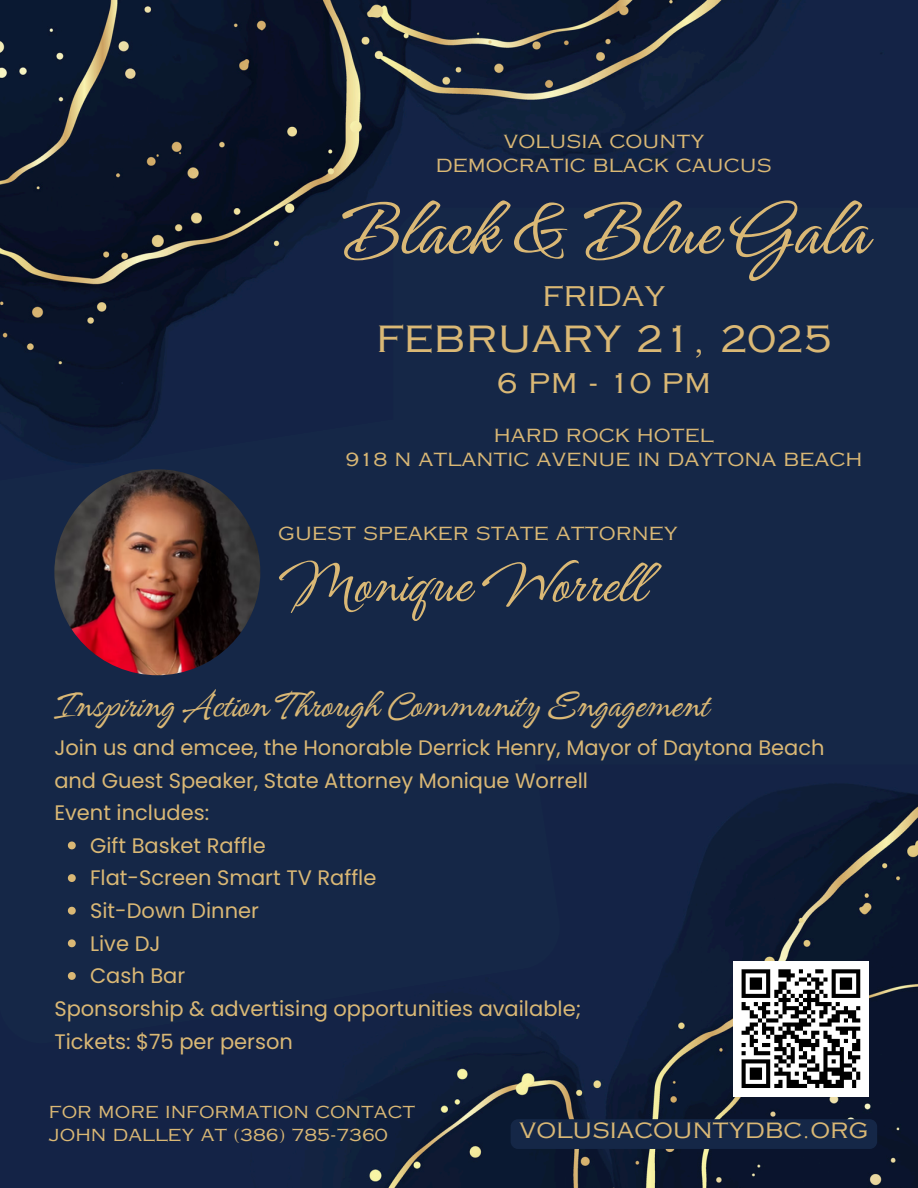
<style>
.page{position:relative;width:918px;height:1188px;background:#fff}
.page>*{position:absolute;margin:0;border:0;box-sizing:border-box;transform-origin:0 0}
.t1{font:74.25px "Angeletta";color:#dab875}
.t2{font:54px "Angeletta";color:#dab875}
.t3{font:36px "Angeletta";color:#dab875}
.t4{font:36px "Copperplate Gothic LT Pro 32 AB";color:#dab875}
.t5{font:27px "Copperplate Gothic LT Pro 32 AB";color:#dab875}
.t6{font:21px/32.7px "Poppins";color:#dab875}
.t7{font:21px "Copperplate Gothic LT Pro 32 AB";color:#dab875}
.t8{font:18px "Copperplate Gothic LT Pro 32 AB";color:#dab875}
.t9{font:16.5px "Copperplate Gothic LT Pro 32 AB";color:#dab875}
</style>
<div class="page">
<img style="left:0;top:765px;width:918px;height:423px">
<img style="left:0;top:0;width:918px;height:411px">
<div style="left:393px;top:208px;width:525px;height:557px;background:#152747"></div>
<div style="left:0;top:411px;width:561px;height:634px;background:#152747"></div>
<img style="left:54px;top:469px;width:206px;height:206px;border-radius:50%">
<svg style="left:68px;top:842px;width:8px;height:7px"></svg>
<svg style="left:68px;top:874px;width:8px;height:8px"></svg>
<svg style="left:68px;top:907px;width:8px;height:8px"></svg>
<svg style="left:68px;top:939px;width:8px;height:8px"></svg>
<svg style="left:68px;top:972px;width:8px;height:8px"></svg>
<div style="left:511px;top:1119px;width:366px;height:30px;background:#152747;border-radius:7px"></div>
<div style="left:733px;top:961px;width:135px;height:135px;background:#fff"></div>
<svg style="left:741px;top:969px;width:120px;height:119px"></svg>
<p class="t8" style="left:503px;top:134px;width:202px">VOLUSIA COUNTY</p>
<p class="t8" style="left:436px;top:159px;width:337px">DEMOCRATIC BLACK CAUCUS</p>
<p class="t1" style="left:339px;top:182px;width:531px">Black &amp; Blue Gala</p>
<h2 class="t5" style="left:542px;top:287px;width:124px">FRIDAY</h2>
<h2 class="t4" style="left:376px;top:326px;width:457px">FEBRUARY 21, 2025</h2>
<h2 class="t5" style="left:497px;top:373px;width:216px">6PM-10PM</h2>
<h1 class="t8" style="left:494px;top:429px;width:221px">HARD ROCK HOTEL</h1>
<p class="t8" style="left:345px;top:453px;width:518px">918 N ATLANTIC AVENUE IN DAYTONA BEACH</p>
<p class="t8" style="left:278px;top:527px;width:401px">GUEST SPEAKER STATE ATTORNEY</p>
<h2 class="t2" style="left:278px;top:549px;width:356px">Monique Worrel</h2>
<h4 class="t3" style="left:54px;top:681px;width:656px">Inspiring Action Through Community Engagement</h4>
<h4 class="t6" style="left:54px;top:731px;width:772px">Join us and emcee, the Honorable Derrick Henry, Mayor of Daytona Beach and Guest Speaker, State Attorney Monique Worrell<br>Event includes:</h4>
<p class="t6" style="left:90px;top:829px;width:177px">Gift Basket Raffle</p>
<p class="t6" style="left:90px;top:862px;width:288px">Flat-Screen Smart TV Raffle</p>
<p class="t6" style="left:90px;top:894px;width:170px">Sit-Down Dinner</p>
<p class="t6" style="left:90px;top:927px;width:72px">Live DJ</p>
<p class="t6" style="left:90px;top:960px;width:97px">Cash Bar</p>
<h4 class="t6" style="left:54px;top:992px;width:528px">Sponsorship &amp; advertising opportunities available;<br>Tickets: $75 per person</h4>
<p class="t9" style="left:49px;top:1106px;width:368px">FOR MORE INFORMATION CONTACT</p>
<p class="t9" style="left:49px;top:1129px;width:340px">JOHN DALLEY AT (386) 785-7360</p>
<p class="t7" style="left:519px;top:1123px;width:351px">VOLUSIACOUNTYDBC.ORG</p>
</div>
